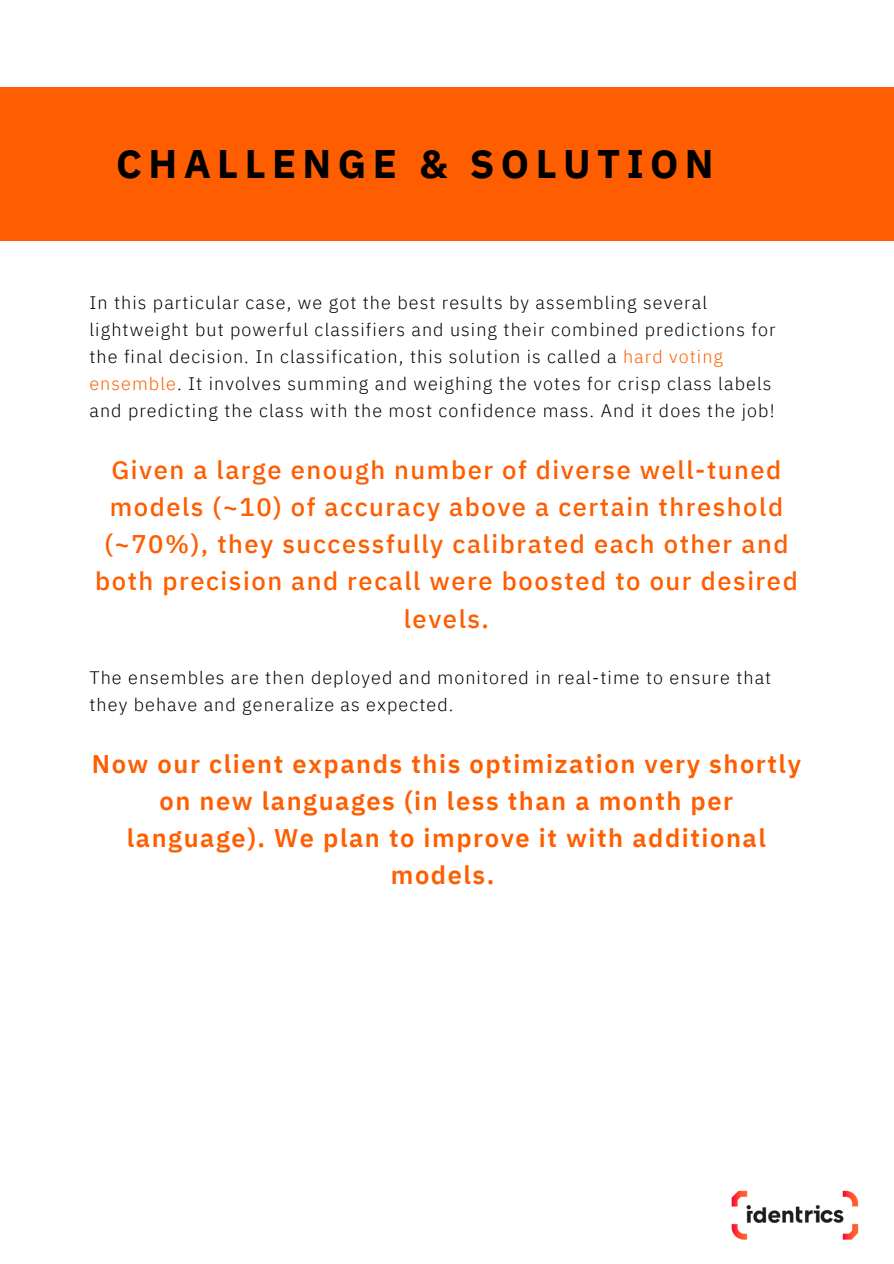
<style>
.page{position:relative;width:894px;height:1264px;background:#fff}
.page>*{position:absolute;margin:0;border:0;box-sizing:border-box;transform-origin:0 0}
.t1{font:700 39.75px "IBM Plex Sans";letter-spacing:.16em;color:#000}
.t2{font:500 25.5px/37.2px "IBM Plex Sans";letter-spacing:.06em;color:#fe5e00;text-align:center}
.t3{font:600 25.5px/37.2px "IBM Plex Sans";letter-spacing:.06em;color:#fe5e00;text-align:center}
.t4{font:300 18px/27px "IBM Plex Sans";letter-spacing:.06em;color:#000}
.s1{color:#fe5e00}
</style>
<div class="page">
<div style="left:0;top:87px;width:893px;height:154px;background:#fe5e00"></div>
<img style="left:731px;top:1190px;width:128px;height:50px">
<p class="t1" style="left:116px;top:137px;width:598px">CHALLENGE &amp; SOLUTION</p>
<p class="t4" style="left:89px;top:288px;width:687px">In this particular case, we got the best results by assembling several lightweight but powerful classifiers and using their combined predictions for the final decision. In classification, this solution is called a <span class="s1">hard voting ensemble</span>. It involves summing and weighing the votes for crisp class labels and predicting the class with the most confidence mass. And it does the job!</p>
<p class="t2" style="left:95px;top:450px;width:704px">Given a large enough number of diverse well-tuned models (~10) of accuracy above a certain threshold (~70%), they successfully calibrated each other and both precision and recall were boosted to our desired levels.</p>
<p class="t4" style="left:89px;top:663px;width:683px">The ensembles are then deployed and monitored in real-time to ensure that they behave and generalize as expected.</p>
<p class="t3" style="left:92px;top:744px;width:710px">Now our client expands this optimization very shortly on new languages (in less than a month per language). We plan to improve it with additional models.</p>
</div>
